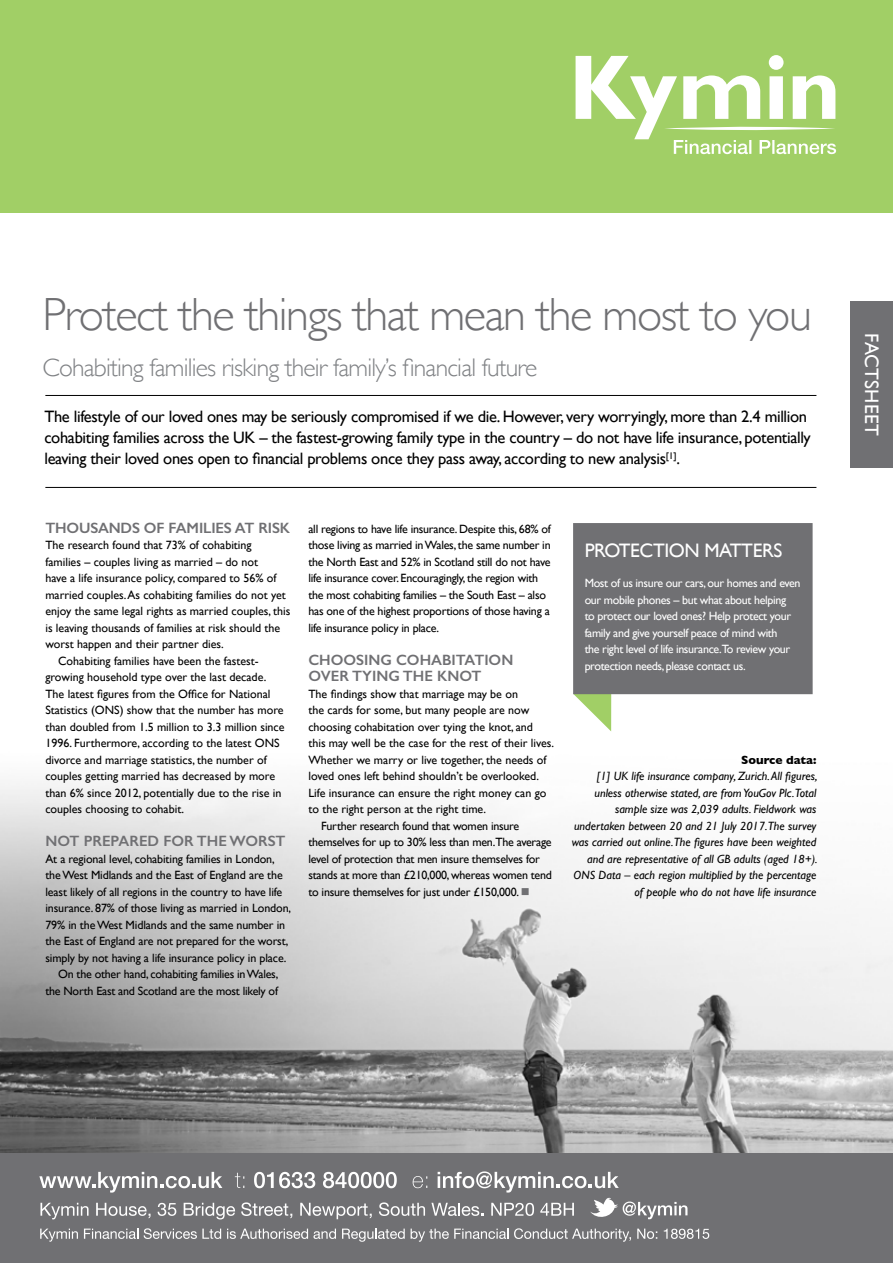
<style>
.page{position:relative;width:893px;height:1263px;background:#fff}
.page>*{position:absolute;margin:0;border:0;box-sizing:border-box;transform-origin:0 0}
.t1{font:300 46.5px "Gill Sans";letter-spacing:-.03em;color:#707073}
.t2{font:300 25.5px "Gill Sans";letter-spacing:-.03em;color:#808285}
.t3{font:19.5px "Gill Sans";letter-spacing:-.02em;color:#fff}
.t4{font:19.5px "Gill Sans";letter-spacing:.01em;color:#fff}
.t5{font:16.5px/21px "Gill Sans";letter-spacing:-.02em;color:#000}
.t6{font:600 15px/16.5px "Gill Sans";color:#707073}
.t7{font:12px/16.5px "Gill Sans";letter-spacing:-.01em;color:#000}
.t8{font:italic 12px/16.5px "Gill Sans";color:#000;text-align:right}
.t9{font:12px/16.5px "Gill Sans";letter-spacing:-.03em;color:#fff}
.t10{font:700 12px "Gill Sans";color:#000}
.s1{color:#707073}
</style>
<div class="page">
<img style="left:0;top:783px;width:893px;height:480px">
<hr style="left:45px;top:487px;width:771px;height:1px;background:#000">
<hr style="left:45px;top:395px;width:771px;height:1px;background:#000">
<svg style="left:573px;top:694px;width:38px;height:37px"></svg>
<div style="left:573px;top:523px;width:240px;height:171px;background:#707073"></div>
<div style="left:850px;top:301px;width:43px;height:166px;background:#707073"></div>
<div style="left:0;top:0;width:893px;height:213px;background:#a1cf66"></div>
<svg style="left:576px;top:55px;width:260px;height:99px"></svg>
<div style="left:1px;top:1153px;width:892px;height:110px;background:#707073"></div>
<svg style="left:413px;top:1176px;width:14px;height:12px"></svg>
<svg style="left:438px;top:1171px;width:181px;height:21px"></svg>
<svg style="left:39px;top:1172px;width:183px;height:20px"></svg>
<svg style="left:235px;top:1173px;width:9px;height:15px"></svg>
<svg style="left:254px;top:1172px;width:61px;height:16px"></svg>
<svg style="left:323px;top:1172px;width:74px;height:16px"></svg>
<svg style="left:40px;top:1228px;width:38px;height:14px"></svg>
<svg style="left:84px;top:1228px;width:54px;height:11px"></svg>
<svg style="left:144px;top:1228px;width:77px;height:11px"></svg>
<svg style="left:227px;top:1228px;width:109px;height:11px"></svg>
<svg style="left:342px;top:1228px;width:63px;height:14px"></svg>
<svg style="left:411px;top:1228px;width:97px;height:14px"></svg>
<svg style="left:514px;top:1228px;width:117px;height:14px"></svg>
<svg style="left:637px;top:1228px;width:20px;height:11px"></svg>
<svg style="left:664px;top:1229px;width:45px;height:10px"></svg>
<svg style="left:40px;top:1203px;width:49px;height:16px"></svg>
<svg style="left:96px;top:1203px;width:55px;height:15px"></svg>
<svg style="left:158px;top:1203px;width:18px;height:13px"></svg>
<svg style="left:184px;top:1203px;width:51px;height:16px"></svg>
<svg style="left:241px;top:1202px;width:51px;height:16px"></svg>
<svg style="left:300px;top:1203px;width:72px;height:16px"></svg>
<svg style="left:379px;top:1202px;width:46px;height:14px"></svg>
<svg style="left:431px;top:1203px;width:52px;height:13px"></svg>
<svg style="left:491px;top:1203px;width:43px;height:13px"></svg>
<svg style="left:540px;top:1203px;width:34px;height:13px"></svg>
<svg style="left:590px;top:1198px;width:97px;height:22px"></svg>
<h1 class="t1" style="left:43px;top:288px;width:771px">Protect the things that mean the most to you</h1>
<h2 class="t2" style="left:43px;top:353px;width:496px">Cohabiting families risking their family’s financial future</h2>
<p class="t5" style="left:44px;top:406px;width:768px">The lifestyle of our loved ones may be seriously compromised if we die. However, very worryingly, more than 2.4 million cohabiting families across the UK – the fastest-growing family type in the country – do not have life insurance, potentially leaving their loved ones open to financial problems once they pass away, according to new analysis<sup>[1]</sup>.</p>
<p class="t6" style="left:45px;top:519px;width:246px">THOUSANDS OF FAMILIES AT RISK</p>
<p class="t7" style="left:45px;top:537px;width:208px">The research found that 73% of cohabiting</p>
<p class="t7" style="left:45px;top:553px;width:214px">families – couples living as married – do not</p>
<p class="t7" style="left:45px;top:570px;width:233px">have a life insurance policy, compared to 56% of</p>
<p class="t7" style="left:45px;top:586px;width:242px">married couples. As cohabiting families do not yet</p>
<p class="t7" style="left:45px;top:603px;width:247px">enjoy the same legal rights as married couples, this</p>
<p class="t7" style="left:45px;top:619px;width:236px">is leaving thousands of families at risk should the</p>
<p class="t7" style="left:45px;top:636px;width:180px">worst happen and their partner dies.</p>
<p class="t7" style="left:58px;top:652px;width:202px">Cohabiting families have been the fastest-</p>
<p class="t7" style="left:45px;top:669px;width:222px">growing household type over the last decade.</p>
<p class="t7" style="left:45px;top:685px;width:227px">The latest figures from the Office for National</p>
<p class="t7" style="left:45px;top:702px;width:240px">Statistics (ONS) show that the number has more</p>
<p class="t7" style="left:45px;top:718px;width:241px">than doubled from 1.5 million to 3.3 million since</p>
<p class="t7" style="left:45px;top:735px;width:236px">1996. Furthermore, according to the latest ONS</p>
<p class="t7" style="left:45px;top:751px;width:223px">divorce and marriage statistics, the number of</p>
<p class="t7" style="left:45px;top:768px;width:231px">couples getting married has decreased by more</p>
<p class="t7" style="left:45px;top:784px;width:238px">than 6% since 2012, potentially due to the rise in</p>
<p class="t7" style="left:45px;top:801px;width:140px">couples choosing to cohabit.</p>
<p class="t6" style="left:45px;top:833px;width:242px">NOT PREPARED FOR THE WORST</p>
<p class="t7" style="left:45px;top:850px;width:231px">At a regional level, cohabiting families in London,</p>
<p class="t7" style="left:45px;top:867px;width:239px">the West Midlands and the East of England are the</p>
<p class="t7" style="left:45px;top:883px;width:239px">least likely of all regions in the country to have life</p>
<p class="t7" style="left:45px;top:900px;width:247px">insurance. 87% of those living as married in London,</p>
<p class="t7" style="left:45px;top:916px;width:241px">79% in the West Midlands and the same number in</p>
<p class="t7" style="left:45px;top:933px;width:244px">the East of England are not prepared for the worst,</p>
<p class="t7" style="left:45px;top:949px;width:243px">simply by not having a life insurance policy in place.</p>
<p class="t7" style="left:58px;top:966px;width:222px">On the other hand, cohabiting families in Wales,</p>
<p class="t7" style="left:45px;top:982px;width:234px">the North East and Scotland are the most likely of</p>
<p class="t7" style="left:308px;top:520px;width:244px">all regions to have life insurance. Despite this, 68% of those living as married in Wales, the same number in the North East and 52% in Scotland still do not have life insurance cover. Encouragingly, the region with the most cohabiting families – the South East – also has one of the highest proportions of those having a life insurance policy in place.</p>
<p class="t6" style="left:308px;top:651px;width:206px">CHOOSING COHABITATION<br>OVER TYING THE KNOT</p>
<p class="t7" style="left:308px;top:685px;width:211px">The findings show that marriage may be on</p>
<p class="t7" style="left:308px;top:702px;width:222px">the cards for some, but many people are now</p>
<p class="t7" style="left:308px;top:718px;width:226px">choosing cohabitation over tying the knot, and</p>
<p class="t7" style="left:308px;top:735px;width:247px">this may well be the case for the rest of their lives.</p>
<p class="t7" style="left:308px;top:751px;width:240px">Whether we marry or live together, the needs of</p>
<p class="t7" style="left:308px;top:768px;width:232px">loved ones left behind shouldn’t be overlooked.</p>
<p class="t7" style="left:308px;top:784px;width:239px">Life insurance can ensure the right money can go</p>
<p class="t7" style="left:308px;top:801px;width:179px">to the right person at the right time.</p>
<p class="t7" style="left:321px;top:817px;width:200px">Further research found that women insure</p>
<p class="t7" style="left:308px;top:834px;width:245px">themselves for up to 30% less than men.The average</p>
<p class="t7" style="left:308px;top:850px;width:233px">level of protection that men insure themselves for</p>
<p class="t7" style="left:308px;top:867px;width:245px">stands at more than £210,000, whereas women tend</p>
<p class="t7" style="left:308px;top:883px;width:223px">to insure themselves for just under £150,000. <span class="s1">■</span></p>
<h3 class="t3" style="left:585px;top:539px;width:199px">PROTECTION MATTERS</h3>
<p class="t9" style="left:585px;top:575px;width:217px">Most of us insure our cars, our homes and even our mobile phones – but what about helping<br>to protect our loved ones? Help protect your family and give yourself peace of mind with<br>the right level of life insurance.To review your protection needs, please contact us.</p>
<p class="t10" style="left:741px;top:752px;width:77px">Source data:</p>
<p class="t8" style="left:572px;top:768px;width:247px">[1] UK life insurance company, Zurich. All figures, unless otherwise stated, are from YouGov Plc.Total sample size was 2,039 adults. Fieldwork was undertaken between 20 and 21 July 2017.The survey was carried out online.The figures have been weighted and are representative of all GB adults (aged 18+).<br>ONS Data – each region multiplied by the percentage of people who do not have life insurance</p>
<h3 class="t4" style="left:883px;top:333px;width:104px;rotate:90deg">FACTSHEET</h3>
</div>
